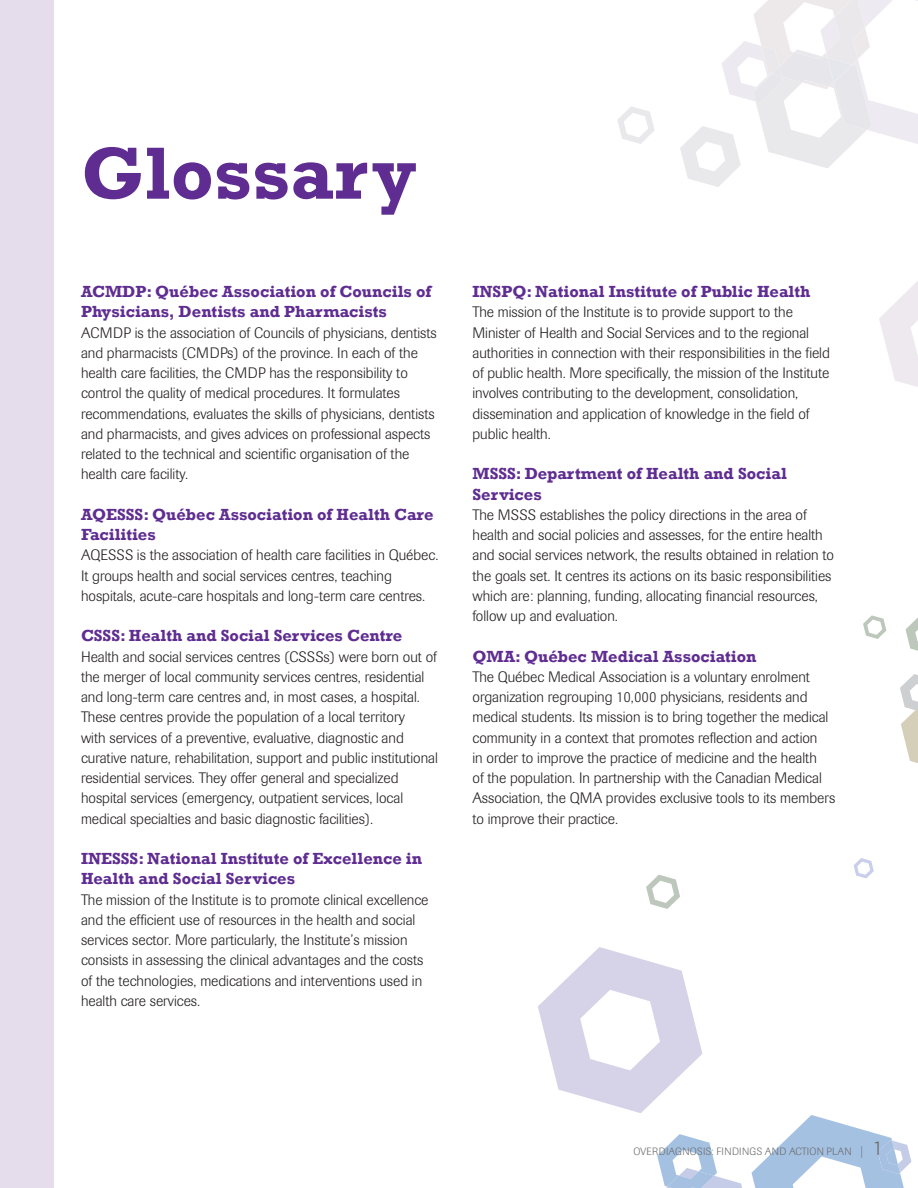
<style>
.page{position:relative;width:918px;height:1188px;background:#fff}
.page>*{position:absolute;margin:0;border:0;box-sizing:border-box;transform-origin:0 0}
.titre{font:700 75px "Rockwell";color:#5f2d91}
.sub-titles{font:700 16.5px/20.2px "Rockwell";color:#5f2d91}
.texte{font:300 15px/20.2px "Imago";color:#231f20}
.t1{font:300 10.5px "Imago";letter-spacing:.02em;color:#6c6d70}
.s1{font-size:12px}
.s2{font-size:21px}
</style>
<div class="page">
<svg style="left:617px;top:106px;width:38px;height:38px"></svg>
<svg style="left:879px;top:281px;width:39px;height:106px"></svg>
<svg style="left:680px;top:0;width:238px;height:187px"></svg>
<svg style="left:863px;top:615px;width:23px;height:24px"></svg>
<svg style="left:646px;top:875px;width:34px;height:34px"></svg>
<svg style="left:854px;top:858px;width:20px;height:20px"></svg>
<svg style="left:906px;top:617px;width:12px;height:34px"></svg>
<svg style="left:538px;top:947px;width:374px;height:241px"></svg>
<svg style="left:900px;top:674px;width:18px;height:89px"></svg>
<div style="left:0;top:0;width:54px;height:1188px;background:#e5dcec"></div>
<p class="titre" style="left:81px;top:128px;width:337px">Glossary</p>
<p class="sub-titles" style="left:81px;top:281px;width:352px">ACMDP: Québec Association of Councils of<br>Physicians, Dentists and Pharmacists</p>
<p class="texte" style="left:81px;top:322px;width:357px">ACMDP is the association of Councils of physicians, dentists and pharmacists (CMDPs) of the province. In each of the health care facilities, the CMDP has the responsibility to control the quality of medical procedures. It formulates recommendations, evaluates the skills of physicians, dentists and pharmacists, and gives advices on professional aspects related to the technical and scientific organisation of the health care facility.</p>
<p class="sub-titles" style="left:81px;top:504px;width:354px">AQESSS: Québec Association of Health Care<br>Facilities</p>
<p class="texte" style="left:81px;top:545px;width:357px">AQESSS is the association of health care facilities in Québec.<br>It groups health and social services centres, teaching hospitals, acute-care hospitals and long-term care centres.</p>
<p class="sub-titles" style="left:81px;top:626px;width:323px">CSSS: Health and Social Services Centre</p>
<p class="texte" style="left:81px;top:646px;width:358px">Health and social services centres (CSSSs) were born out of the merger of local community services centres, residential and long-term care centres and, in most cases, a hospital.<br>These centres provide the population of a local territory<br>with services of a preventive, evaluative, diagnostic and curative nature, rehabilitation, support and public institutional residential services. They offer general and specialized hospital services (emergency, outpatient services, local medical specialties and basic diagnostic facilities).</p>
<p class="sub-titles" style="left:81px;top:848px;width:343px">INESSS: National Institute of Excellence in<br>Health and Social Services</p>
<p class="texte" style="left:81px;top:889px;width:349px">The mission of the Institute is to promote clinical excellence and the efficient use of resources in the health and social services sector. More particularly, the Institute’s mission consists in assessing the clinical advantages and the costs of the technologies, medications and interventions used in health care services.</p>
<p class="sub-titles" style="left:472px;top:281px;width:339px">INSPQ: National Institute of Public Health</p>
<p class="texte" style="left:472px;top:302px;width:359px">The mission of the Institute is to provide support to the Minister of Health and Social Services and to the regional authorities in connection with their responsibilities in the field of public health. More specifically, the mission of the Institute involves contributing to the development, consolidation, dissemination and application of knowledge in the field of public health.</p>
<p class="sub-titles" style="left:472px;top:464px;width:316px">MSSS: Department of Health and Social<br>Services</p>
<p class="texte" style="left:472px;top:505px;width:363px">The MSSS establishes the policy directions in the area of health and social policies and assesses, for the entire health and social services network, the results obtained in relation to the goals set. It centres its actions on its basic responsibilities which are: planning, funding, allocating financial resources, follow up and evaluation.</p>
<p class="sub-titles" style="left:472px;top:646px;width:286px">QMA: Québec Medical Association</p>
<p class="texte" style="left:472px;top:667px;width:364px">The Québec Medical Association is a voluntary enrolment organization regrouping 10,000 physicians, residents and medical students. Its mission is to bring together the medical community in a context that promotes reflection and action<br>in order to improve the practice of medicine and the health<br>of the population. In partnership with the Canadian Medical Association, the QMA provides exclusive tools to its members to improve their practice.</p>
<p class="t1" style="left:634px;top:1146px;width:251px">OVERDIAGNOSIS: FINDINGS AND ACTION PLAN <span class="s1">|</span> <span class="s2">1</span></p>
</div>
